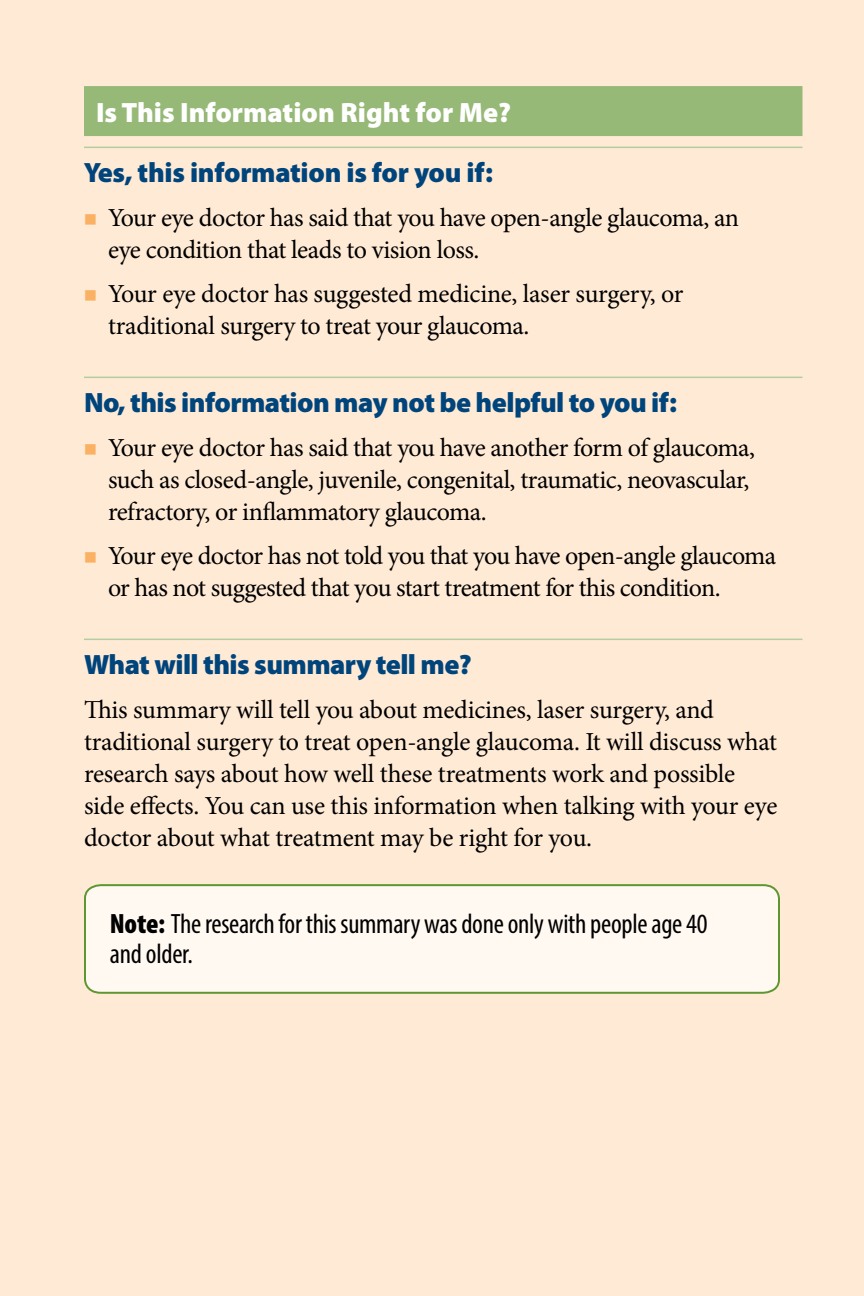
<style>
.page{position:relative;width:864px;height:1296px;background:#ffebd5}
.page>*{position:absolute;margin:0;border:0;box-sizing:border-box;transform-origin:0 0}
.t1{font:900 28px "Myriad Pro";letter-spacing:-.02em;color:#00447c}
.t2{font:condensed 28px/30px "Myriad Pro";letter-spacing:-.01em;color:#000}
.t3{font:900 28px "Myriad Pro";color:#fff}
.t4{font:26px/32px "Minion Pro";letter-spacing:-.02em;color:#000}
.s1{font-weight:900}
</style>
<div class="page">
<div style="left:84px;top:86px;width:718px;height:50px;background:#97b977"></div>
<hr style="left:84px;top:147px;width:718px;height:1px;background:#b5cd9e">
<hr style="left:84px;top:377px;width:718px;height:1px;background:#b5cd9e">
<hr style="left:84px;top:639px;width:718px;height:1px;background:#b5cd9e">
<div style="left:84px;top:884px;width:696px;height:110px;background:#fff9f2"></div>
<p class="t3" style="left:96px;top:94px;width:417px">Is This Information Right for Me?</p>
<p class="t1" style="left:84px;top:154px;width:410px">Yes, this information is for you if:</p>
<p class="t4" style="left:108px;top:202px;width:633px">Your eye doctor has said that you have open-angle glaucoma, an eye condition that leads to vision loss.</p>
<p class="t4" style="left:108px;top:278px;width:577px">Your eye doctor has suggested medicine, laser surgery, or traditional surgery to treat your glaucoma.</p>
<p class="t1" style="left:84px;top:384px;width:595px">No, this information may not be helpful to you if:</p>
<p class="t4" style="left:108px;top:432px;width:649px">Your eye doctor has said that you have another form of glaucoma, such as closed-angle, juvenile, congenital, traumatic, neovascular, refractory, or inflammatory glaucoma.</p>
<p class="t4" style="left:108px;top:540px;width:670px">Your eye doctor has not told you that you have open-angle glaucoma or has not suggested that you start treatment for this condition.</p>
<p class="t1" style="left:84px;top:646px;width:389px">What will this summary tell me?</p>
<p class="t4" style="left:84px;top:694px;width:695px">This summary will tell you about medicines, laser surgery, and traditional surgery to treat open-angle glaucoma. It will discuss what research says about how well these treatments work and possible side effects. You can use this information when talking with your eye doctor about what treatment may be right for you.</p>
<p class="t2" style="left:110px;top:909px;width:599px"><span class="s1">Note:</span> The research for this summary was done only with people age 40 and older.</p>
</div>
